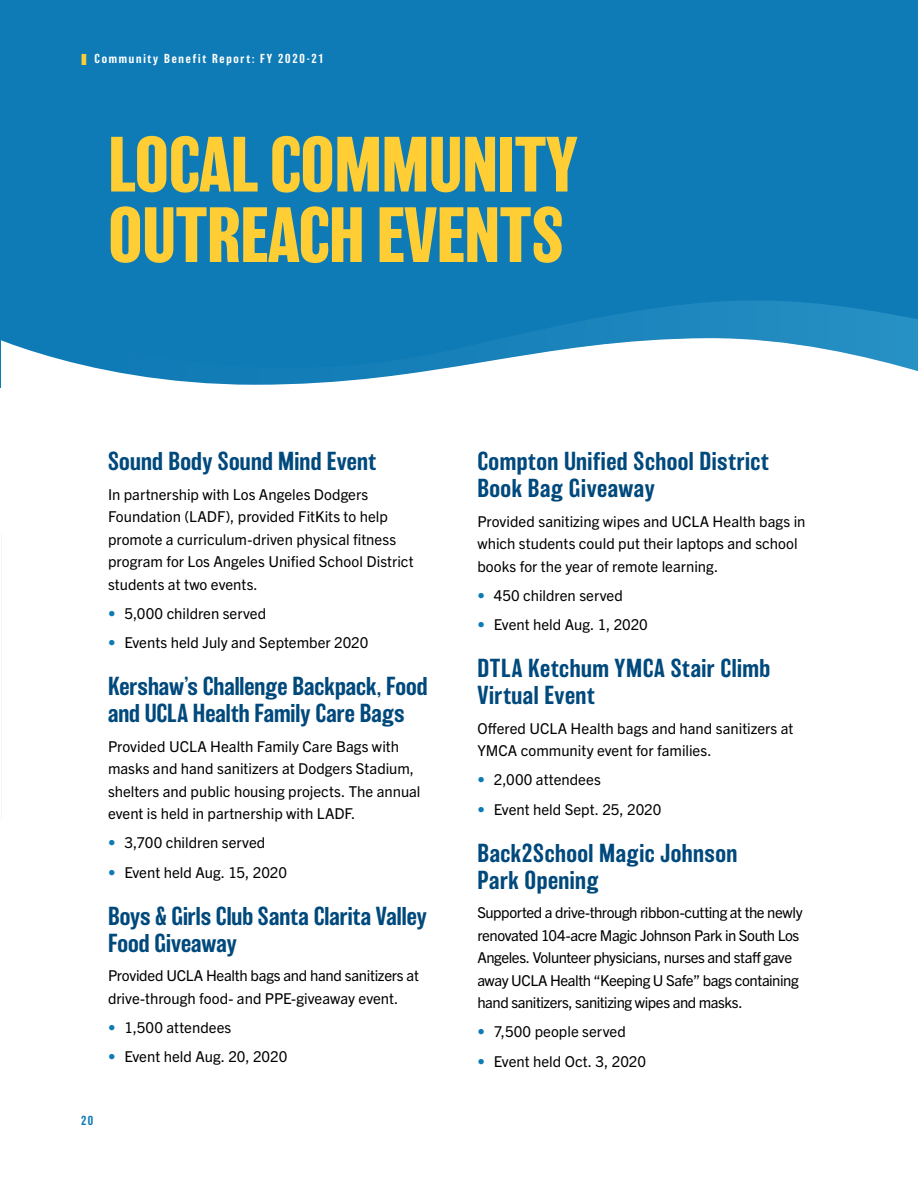
<style>
.page{position:relative;width:918px;height:1188px;background:#fff}
.page>*{position:absolute;margin:0;border:0;box-sizing:border-box;transform-origin:0 0}
.t1{font:700 72px/70.5px "Balboa";letter-spacing:-.01em;color:#ffce35}
.t2{font:500 24px/27px "Balboa";letter-spacing:.015em;color:#00497c}
.t3{font:15px/22.5px "Trade Gothic Next LT Pro";color:#000}
.t4{font:15px/22.5px "Trade Gothic Next LT Pro";letter-spacing:-.03em;color:#000}
.t5{font:500 12px "Balboa";letter-spacing:.15em;color:#fff}
.t6{font:500 12px "Balboa";color:#0f7bb6}
.s1{font-family:"Interstate";font-weight:900;font-size:15.75px;color:#ffce35}
.s2{color:#0f7bb6}
</style>
<div class="page">
<div style="left:0;top:0;width:918px;height:388px;background:#0f7bb6"></div>
<svg style="left:567px;top:301px;width:351px;height:24px"></svg>
<svg style="left:2px;top:325px;width:916px;height:63px"></svg>
<p class="t5" style="left:81px;top:52px;width:244px"><span class="s1">I</span> Community Benefit Report: FY 2020-21</p>
<h1 class="t1" style="left:108px;top:130px;width:471px">LOCAL COMMUNITY<br>OUTREACH EVENTS</h1>
<h2 class="t2" style="left:108px;top:448px;width:270px">Sound Body Sound Mind Event</h2>
<p class="t3" style="left:108px;top:482px;width:307px">In partnership with Los Angeles Dodgers Foundation (LADF), provided FitKits to help promote a curriculum-driven physical fitness program for Los Angeles Unified School District students at two events.</p>
<p class="t3" style="left:108px;top:601px;width:160px"><span class="s2">•</span> 5,000 children served</p>
<p class="t3" style="left:108px;top:630px;width:262px"><span class="s2">•</span> Events held July and September 2020</p>
<h2 class="t2" style="left:108px;top:673px;width:321px">Kershaw’s Challenge Backpack, Food and UCLA Health Family Care Bags</h2>
<p class="t3" style="left:108px;top:734px;width:314px">Provided UCLA Health Family Care Bags with masks and hand sanitizers at Dodgers Stadium, shelters and public housing projects. The annual event is held in partnership with LADF.</p>
<p class="t3" style="left:108px;top:831px;width:159px"><span class="s2">•</span> 3,700 children served</p>
<p class="t3" style="left:108px;top:860px;width:181px"><span class="s2">•</span> Event held Aug. 15, 2020</p>
<h2 class="t2" style="left:108px;top:903px;width:320px">Boys &amp; Girls Club Santa Clarita Valley<br>Food Giveaway</h2>
<p class="t3" style="left:108px;top:963px;width:312px">Provided UCLA Health bags and hand sanitizers at drive-through food- and PPE-giveaway event.</p>
<p class="t3" style="left:108px;top:1015px;width:125px"><span class="s2">•</span> 1,500 attendees</p>
<p class="t3" style="left:108px;top:1044px;width:181px"><span class="s2">•</span> Event held Aug. 20, 2020</p>
<p class="t6" style="left:81px;top:1114px;width:14px">20</p>
<h2 class="t2" style="left:477px;top:448px;width:293px">Compton Unified School District<br>Book Bag Giveaway</h2>
<p class="t3" style="left:477px;top:509px;width:330px">Provided sanitizing wipes and UCLA Health bags in which students could put their laptops and school books for the year of remote learning.</p>
<p class="t3" style="left:477px;top:583px;width:147px"><span class="s2">•</span> 450 children served</p>
<p class="t3" style="left:477px;top:612px;width:172px"><span class="s2">•</span> Event held Aug. 1, 2020</p>
<h2 class="t2" style="left:477px;top:655px;width:294px">DTLA Ketchum YMCA Stair Climb<br>Virtual Event</h2>
<p class="t3" style="left:477px;top:716px;width:318px">Offered UCLA Health bags and hand sanitizers at<br>YMCA community event for families.</p>
<p class="t3" style="left:477px;top:768px;width:125px"><span class="s2">•</span> 2,000 attendees</p>
<p class="t3" style="left:477px;top:797px;width:186px"><span class="s2">•</span> Event held Sept. 25, 2020</p>
<h2 class="t2" style="left:477px;top:840px;width:261px">Back2School Magic Johnson<br>Park Opening</h2>
<p class="t4" style="left:477px;top:900px;width:327px">Supported a drive-through ribbon-cutting at the newly renovated 104-acre Magic Johnson Park in South Los Angeles. Volunteer physicians, nurses and staff gave away UCLA Health “Keeping U Safe” bags containing hand sanitizers, sanitizing wipes and masks.</p>
<p class="t3" style="left:477px;top:1020px;width:150px"><span class="s2">•</span> 7,500 people served</p>
<p class="t3" style="left:477px;top:1049px;width:170px"><span class="s2">•</span> Event held Oct. 3, 2020</p>
</div>
